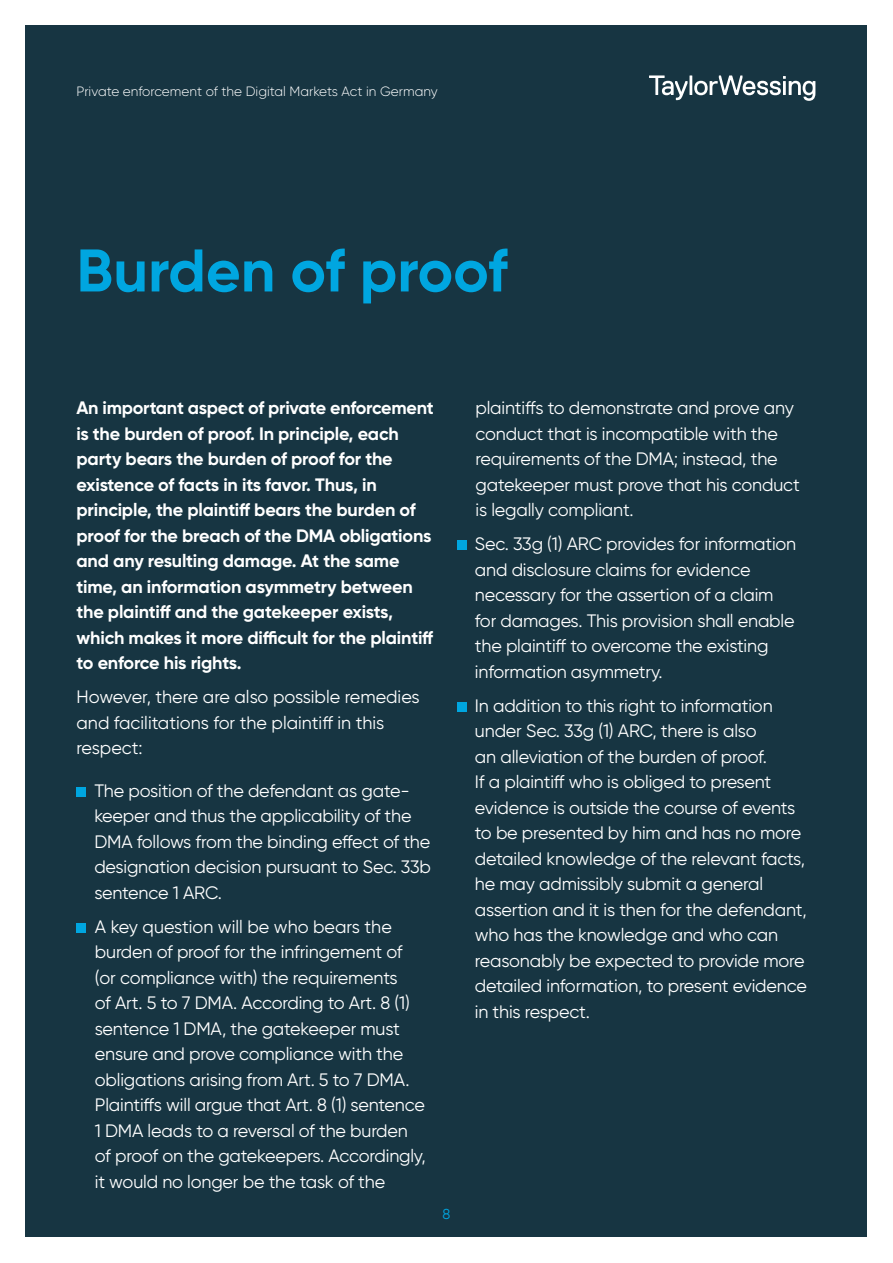
<style>
.page{position:relative;width:893px;height:1263px;background:#fff}
.page>*{position:absolute;margin:0;border:0;box-sizing:border-box;transform-origin:0 0}
.t1{font:700 60px "Gilroy";color:#00a6e0}
.t2{font:18px/25.5px "Gilroy";letter-spacing:-.01em;color:#fff}
.t3{font:700 18px/25.5px "Gilroy";letter-spacing:-.01em;color:#fff}
.t4{font:14.4px "Gilroy";color:#00a6e0}
.t5{font:300 13.5px "Gilroy";color:#fff}
</style>
<div class="page">
<div style="left:26px;top:26px;width:841px;height:1211px;background:#173542"></div>
<div style="left:77px;top:787px;width:9px;height:10px;background:#00a6e0"></div>
<div style="left:77px;top:923px;width:9px;height:10px;background:#00a6e0"></div>
<div style="left:457px;top:541px;width:9px;height:9px;background:#00a6e0"></div>
<div style="left:457px;top:702px;width:9px;height:10px;background:#00a6e0"></div>
<svg style="left:649px;top:75px;width:166px;height:26px"></svg>
<p class="t5" style="left:77px;top:83px;width:363px">Private enforcement of the Digital Markets Act in Germany</p>
<h1 class="t1" style="left:77px;top:233px;width:432px">Burden of proof</h1>
<p class="t3" style="left:77px;top:395px;width:359px">An important aspect of private enforcement is the burden of proof. In principle, each party bears the burden of proof for the existence of facts in its favor. Thus, in principle, the plaintiff bears the burden of proof for the breach of the DMA obligations and any resulting damage. At the same time, an information asymmetry between the plaintiff and the gatekeeper exists, which makes it more difficult for the plaintiff to enforce his rights.</p>
<p class="t2" style="left:77px;top:684px;width:345px">However, there are also possible remedies and facilitations for the plaintiff in this respect:</p>
<p class="t2" style="left:94px;top:777px;width:338px">The position of the defendant as gate&shy;keeper and thus the applicability of the DMA follows from the binding effect of the designation decision pursuant to Sec. 33b sentence 1 ARC.</p>
<p class="t2" style="left:95px;top:913px;width:332px">A key question will be who bears the burden of proof for the infringement of (or compliance with) the requirements<br>of Art. 5 to 7 DMA. According to Art. 8 (1) sentence 1 DMA, the gatekeeper must ensure and prove compliance with the obligations arising from Art. 5 to 7 DMA.<br>Plaintiffs will argue that Art. 8 (1) sentence 1 DMA leads to a reversal of the burden of proof on the gatekeepers. Accordingly, it would no longer be the task of the</p>
<p class="t4" style="left:443px;top:1205px;width:9px">8</p>
<p class="t2" style="left:475px;top:395px;width:326px">plaintiffs to demonstrate and prove any conduct that is incompatible with the requirements of the DMA; instead, the gatekeeper must prove that his conduct is legally compliant.</p>
<p class="t2" style="left:475px;top:531px;width:323px">Sec. 33g (1) ARC provides for information and disclosure claims for evidence necessary for the assertion of a claim for damages. This provision shall enable the plaintiff to overcome the existing information asymmetry.</p>
<p class="t2" style="left:475px;top:692px;width:333px">In addition to this right to information under Sec. 33g (1) ARC, there is also<br>an alleviation of the burden of proof.<br>If a plaintiff who is obliged to present evidence is outside the course of events to be presented by him and has no more detailed knowledge of the relevant facts, he may admissibly submit a general assertion and it is then for the defendant, who has the knowledge and who can reasonably be expected to provide more detailed information, to present evidence in this respect.</p>
</div>
